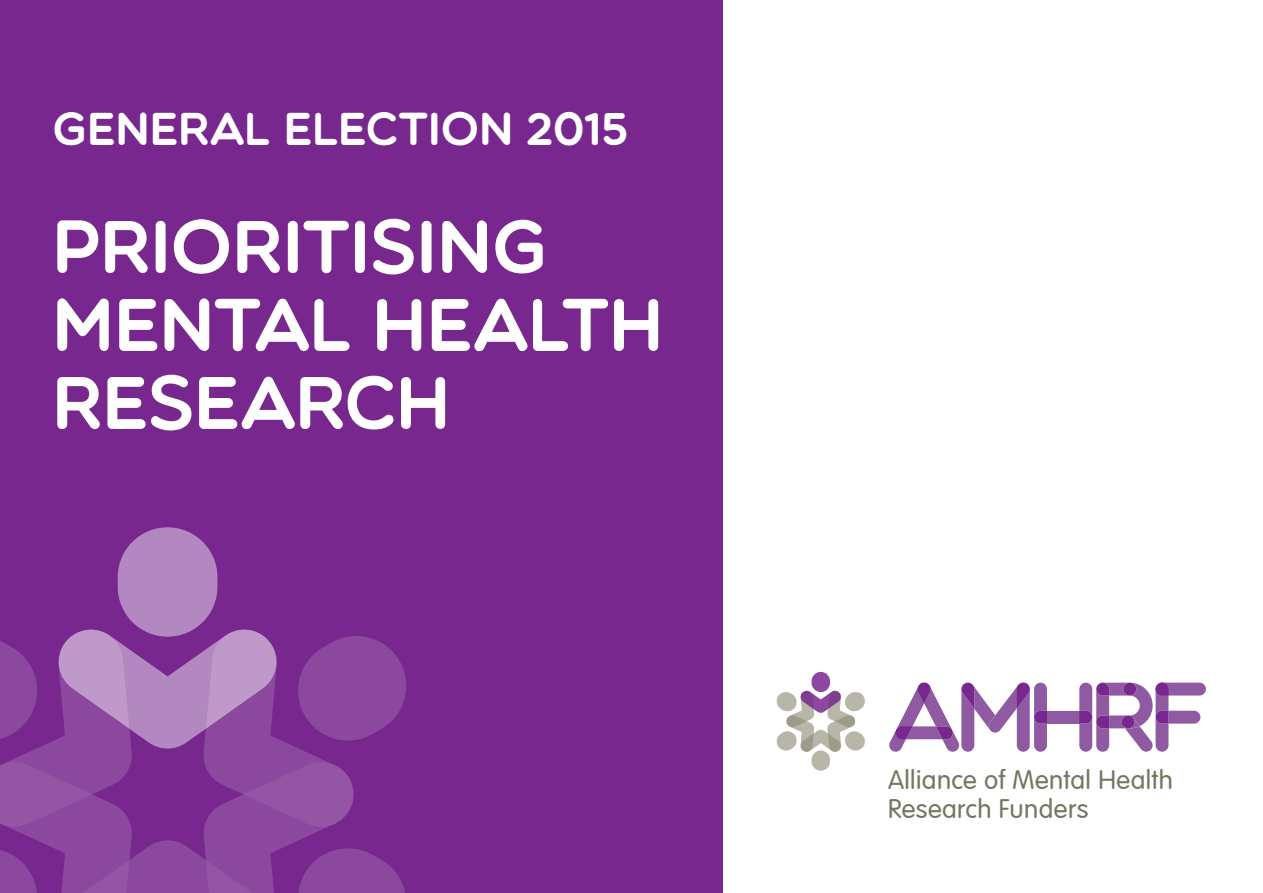
<style>
.page{position:relative;width:1263px;height:893px;background:#fff}
.page>*{position:absolute;margin:0;border:0;box-sizing:border-box;transform-origin:0 0}
.t1{font:75px/78px "Multicolore";letter-spacing:-.01em;color:#fff}
.t2{font:46.5px "Multicolore";letter-spacing:-.005em;color:#fff}
.t3{font:300 26.25px/28.7px "VAG Rounded LT";letter-spacing:.015em;color:#767561}
</style>
<div class="page">
<div style="left:0;top:0;width:723px;height:893px;background:#77278d"></div>
<svg style="left:811px;top:750px;width:19px;height:21px"></svg>
<svg style="left:776px;top:690px;width:89px;height:62px"></svg>
<svg style="left:811px;top:672px;width:19px;height:20px"></svg>
<div style="left:1047px;top:711px;width:32px;height:13px;background:#905aa2"></div>
<svg style="left:889px;top:682px;width:158px;height:70px"></svg>
<div style="left:1155px;top:683px;width:51px;height:12px;background:#905aa2;border-radius:6px"></div>
<svg style="left:1079px;top:683px;width:121px;height:69px"></svg>
<svg style="left:0;top:628px;width:406px;height:265px"></svg>
<div style="left:118px;top:527px;width:99px;height:110px;background:#b387bf;border-radius:50px"></div>
<h2 class="t2" style="left:52px;top:101px;width:578px">GENERAL ELECTION 2015</h2>
<h1 class="t1" style="left:52px;top:206px;width:613px">PRIORITISING<br>MENTAL HEALTH<br>RESEARCH</h1>
<p class="t3" style="left:888px;top:767px;width:286px">Alliance of Mental Health<br>Research Funders</p>
</div>
